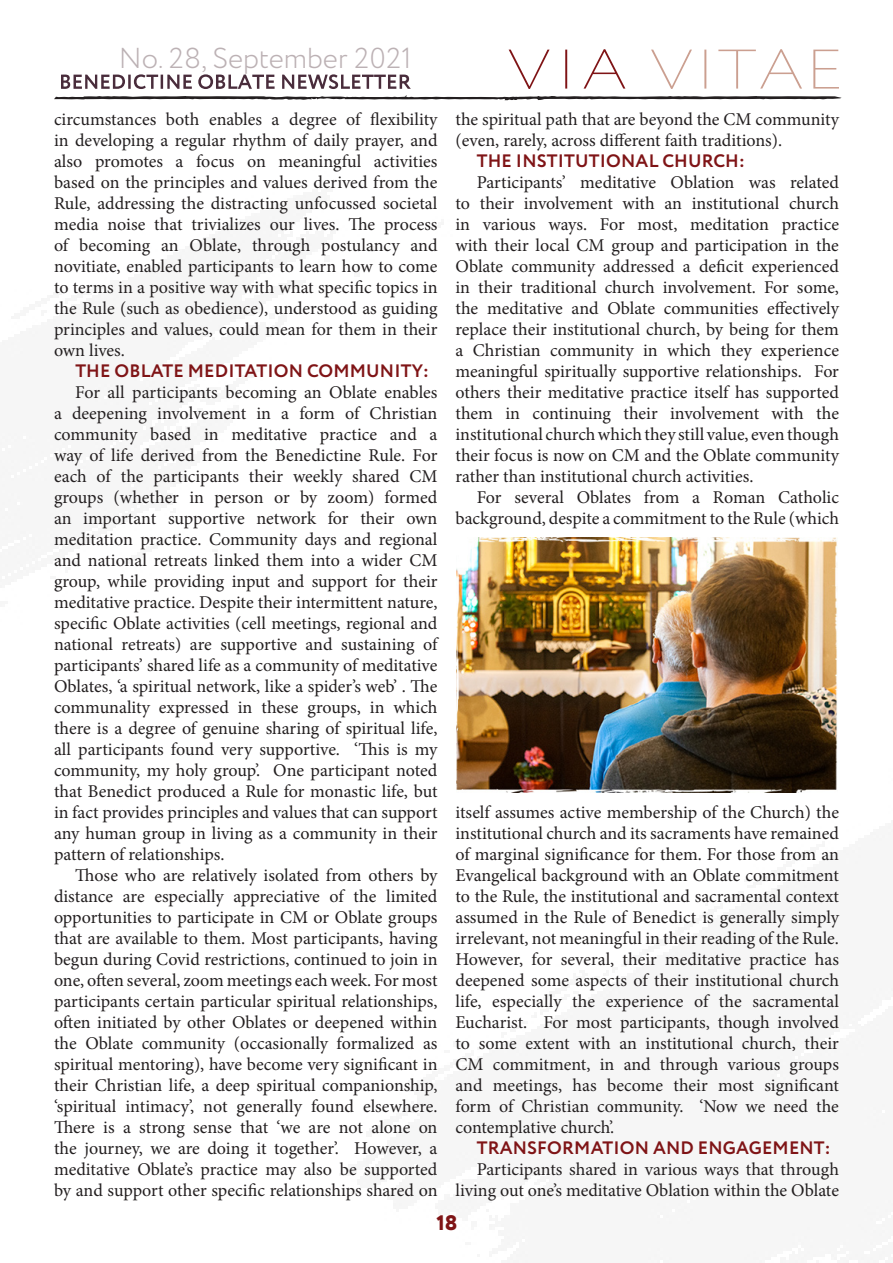
<style>
.page{position:relative;width:893px;height:1263px;background:#fff}
.page>*{position:absolute;margin:0;border:0;box-sizing:border-box;transform-origin:0 0}
.t1{font:300 28.8px "Circe";color:#bcb1b4}
._1{font:800 21px "Circe";color:#7f1416}
._1-2{font:18px/21px "Minion Pro";color:#231f20;text-align:justify}
._1-3{font:700 18px "Circe";letter-spacing:.01em;color:#7f1416}
</style>
<div class="page">
<svg style="left:61px;top:74px;width:350px;height:15px"></svg>
<svg style="left:54px;top:95px;width:788px;height:6px"></svg>
<svg style="left:509px;top:49px;width:116px;height:40px"></svg>
<svg style="left:651px;top:49px;width:188px;height:40px"></svg>
<img style="left:457px;top:537px;width:380px;height:256px">
<h1 class="t1" style="left:119px;top:40px;width:295px">No. 28, September 2021</h1>
<p class="_1-2" style="left:54px;top:109px;width:385px">circumstances both enables a degree of flexibility in developing a regular rhythm of daily prayer, and also promotes a focus on meaningful activities based on the principles and values derived from the Rule, addressing the distracting unfocussed societal media noise that trivializes our lives. The process of becoming an Oblate, through postulancy and novitiate, enabled participants to learn how to come to terms in a positive way with what specific topics in the Rule (such as obedience), understood as guiding principles and values, could mean for them in their own lives.</p>
<p class="_1-3" style="left:75px;top:358px;width:355px">THE OBLATE MEDITATION COMMUNITY:</p>
<p class="_1-2" style="left:54px;top:382px;width:385px;text-indent:21px">For all participants becoming an Oblate enables a deepening involvement in a form of Christian community based in meditative practice and a way of life derived from the Benedictine Rule. For each of the participants their weekly shared CM groups (whether in person or by zoom) formed an important supportive network for their own meditation practice. Community days and regional and national retreats linked them into a wider CM group, while providing input and support for their meditative practice. Despite their intermittent nature, specific Oblate activities (cell meetings, regional and national retreats) are supportive and sustaining of participants’ shared life as a community of meditative Oblates, ‘a spiritual network, like a spider’s web’ . The communality expressed in these groups, in which there is a degree of genuine sharing of spiritual life, all participants found very supportive. ‘This is my community, my holy group’. One participant noted that Benedict produced a Rule for monastic life, but in fact provides principles and values that can support any human group in living as a community in their pattern of relationships.</p>
<p class="_1-2" style="left:54px;top:865px;width:385px;text-indent:21px">Those who are relatively isolated from others by distance are especially appreciative of the limited opportunities to participate in CM or Oblate groups that are available to them. Most participants, having begun during Covid restrictions, continued to join in one, often several, zoom meetings each week. For most participants certain particular spiritual relationships, often initiated by other Oblates or deepened within the Oblate community (occasionally formalized as spiritual mentoring), have become very significant in their Christian life, a deep spiritual companionship, ‘spiritual intimacy’, not generally found elsewhere.<br>There is a strong sense that ‘we are not alone on the journey, we are doing it together’. However, a meditative Oblate’s practice may also be supported by and support other specific relationships shared on</p>
<p class="_1-2" style="left:455px;top:109px;width:385px">the spiritual path that are beyond the CM community (even, rarely, across different faith traditions).</p>
<p class="_1-3" style="left:477px;top:148px;width:269px">THE INSTITUTIONAL CHURCH:</p>
<p class="_1-2" style="left:455px;top:172px;width:385px;text-indent:21px">Participants’ meditative Oblation was related to their involvement with an institutional church in various ways. For most, meditation practice with their local CM group and participation in the Oblate community addressed a deficit experienced in their traditional church involvement. For some, the meditative and Oblate communities effectively replace their institutional church, by being for them a Christian community in which they experience meaningful spiritually supportive relationships. For others their meditative practice itself has supported them in continuing their involvement with the institutional church which they still value, even though their focus is now on CM and the Oblate community rather than institutional church activities.</p>
<p class="_1-2" style="left:455px;top:487px;width:385px;text-align:right">For several Oblates from a Roman Catholic background, despite a commitment to the Rule (which</p>
<p class="_1-2" style="left:455px;top:802px;width:385px">itself assumes active membership of the Church) the institutional church and its sacraments have remained of marginal significance for them. For those from an Evangelical background with an Oblate commitment to the Rule, the institutional and sacramental context assumed in the Rule of Benedict is generally simply irrelevant, not meaningful in their reading of the Rule.<br>However, for several, their meditative practice has deepened some aspects of their institutional church life, especially the experience of the sacramental Eucharist. For most participants, though involved to some extent with an institutional church, their CM commitment, in and through various groups and meetings, has become their most significant form of Christian community. ‘Now we need the contemplative church’.</p>
<p class="_1-3" style="left:477px;top:1135px;width:355px">TRANSFORMATION AND ENGAGEMENT:</p>
<p class="_1-2" style="left:455px;top:1159px;width:385px;text-align:right">Participants shared in various ways that through living out one’s meditative Oblation within the Oblate</p>
<p class="_1" style="left:436px;top:1209px;width:23px">18</p>
</div>
